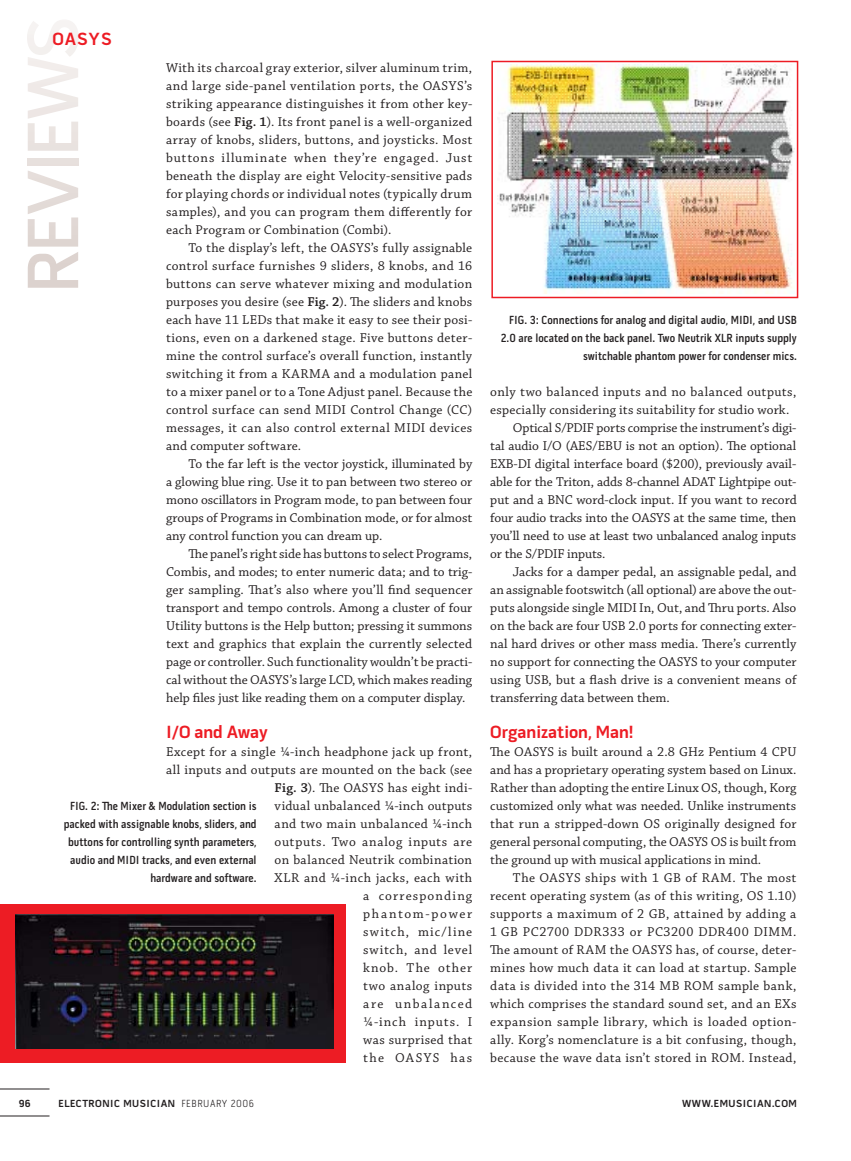
<style>
.page{position:relative;width:851px;height:1161px;background:#fff}
.page>*{position:absolute;margin:0;border:0;box-sizing:border-box;transform-origin:0 0}
.t1{font:700 18px "Pill Gothic 600 mg";color:#ed1c24}
.t2{font:13.5px/18px "Chaparral Pro";letter-spacing:.005em;color:#231f20;text-align:justify}
.t3{font:13.5px/18px "Chaparral Pro";letter-spacing:.04em;color:#231f20;text-align:right}
.t4{font:13.5px "Chaparral Pro";letter-spacing:.03em;color:#231f20}
.t5{font:600 12px/18px "Pill Gothic Cn 300 mg";color:#231f20;text-align:right}
.t6{font:700 10.5px "Pill Gothic 600 mg";letter-spacing:.05em;color:#231f20}
.s1{font-weight:600}
.s2{font-family:"Pill Gothic Cn 300 mg";font-weight:300}
</style>
<div class="page">
<svg style="left:28px;top:171px;width:50px;height:117px"></svg>
<div style="left:28px;top:158px;width:50px;height:8px;background:#e7e0dd"></div>
<svg style="left:27px;top:20px;width:52px;height:131px"></svg>
<div style="left:0;top:904px;width:345px;height:158px;background:#ed1c24"></div>
<img style="left:15px;top:914px;width:318px;height:134px">
<img style="left:499px;top:65px;width:295px;height:229px">
<div style="left:491px;top:61px;width:307px;height:237px;border:2px solid #ed1c24"></div>
<hr style="left:0;top:1089px;width:50px;height:1px;background:#231f20">
<hr style="left:0;top:1116px;width:50px;height:1px;background:#231f20">
<h1 class="t1" style="left:52px;top:32px;width:60px">OASYS</h1>
<p class="t2" style="left:166px;top:59px;width:308px">With its charcoal gray exterior, silver aluminum trim, and large side-panel ventilation ports, the OASYS’s striking appearance distinguishes it from other key&shy;boards (see <span class="s1">Fig. 1</span>). Its front panel is a well-- organized array of knobs, sliders, buttons, and joysticks. Most buttons illuminate when they’re engaged. Just beneath the display are eight Velocity-sensitive pads for playing chords or individual notes (typically drum samples), and you can program them differently for each Program or Combination (Combi).</p>
<p class="t2" style="left:166px;top:239px;width:308px;text-indent:22px">To the display’s left, the OASYS’s fully assignable control surface furnishes 9 sliders, 8 knobs, and 16 buttons can serve whatever mixing and modulation purposes you desire (see <span class="s1">Fig. 2</span>). The sliders and knobs each have 11 LEDs that make it easy to see their posi&shy;tions, even on a darkened stage. Five buttons deter&shy;mine the control surface’s overall function, instantly switching it from a KARMA and a modulation panel to a mixer panel or to a Tone Adjust panel. Because the control surface can send MIDI Control Change (CC) messages, it can also control external MIDI devices and computer software.</p>
<p class="t2" style="left:166px;top:455px;width:308px;text-indent:22px">To the far left is the vector joystick, illuminated by a glowing blue ring. Use it to pan between two stereo or mono oscillators in Program mode, to pan between four groups of Programs in Combination mode, or for almost any control function you can dream up.</p>
<p class="t2" style="left:166px;top:545px;width:308px;text-indent:22px">The panel’s right side has buttons to select Programs, Combis, and modes; to enter numeric data; and to trig&shy;ger sampling. That’s also where you’ll find sequencer transport and tempo controls. Among a cluster of four Utility buttons is the Help button; pressing it summons text and graphics that explain the currently selected page or controller. Such functionality wouldn’t be practi&shy;cal without the OASYS’s large LCD, which makes reading help files just like reading them on a computer display.</p>
<h1 class="t1" style="left:166px;top:725px;width:103px">I/O AND AWAY</h1>
<p class="t3" style="left:166px;top:743px;width:308px">Except for a single ¼-inch headphone jack up front, all inputs and outputs are mounted on the back (see<br><span class="s1">Fig. 3</span>). The OASYS has eight indi-<br>vidual unbalanced ¼-inch outputs<br>and two main unbalanced ¼-inch<br>outputs. Two analog inputs are<br>on balanced Neutrik combination<br>XLR and ¼-inch jacks, each with<br>a corresponding<br>phantom-power<br>switch, mic/line<br>switch, and level<br>knob. The other<br>two analog inputs<br>are unbalanced<br>¼-inch inputs. I<br>was surprised that<br>the OASYS has</p>
<p class="t5" style="left:64px;top:798px;width:194px">FIG. 2: The Mixer &amp; Modulation section is packed with assignable knobs, sliders, and buttons for controlling synth parameters, audio and MIDI tracks, and even external hardware and software.</p>
<p class="t5" style="left:501px;top:312px;width:297px">FIG. 3: Connections for analog and digital audio, MIDI, and USB<br>2.0 are located on the back panel. Two Neutrik XLR inputs supply switchable phantom power for condenser mics.</p>
<p class="t4" style="left:490px;top:384px;width:307px">only two balanced inputs and no balanced outputs,</p>
<p class="t2" style="left:490px;top:401px;width:300px">especially considering its suitability for studio work.</p>
<p class="t2" style="left:513px;top:419px;width:285px">Optical S/PDIF ports comprise the instrument’s digi-</p>
<p class="t2" style="left:490px;top:437px;width:307px">tal audio I/O (AES/EBU is not an option). The optional</p>
<p class="t2" style="left:490px;top:455px;width:308px">EXB-DI digital interface board ($200), previously avail-</p>
<p class="t2" style="left:490px;top:473px;width:308px">able for the Triton, adds 8-channel ADAT Lightpipe out-</p>
<p class="t2" style="left:490px;top:491px;width:308px">put and a BNC word-clock input. If you want to record</p>
<p class="t2" style="left:490px;top:509px;width:307px">four audio tracks into the OASYS at the same time, then</p>
<p class="t2" style="left:490px;top:527px;width:307px">you’ll need to use at least two unbalanced analog inputs</p>
<p class="t2" style="left:490px;top:545px;width:117px">or the S/PDIF inputs.</p>
<p class="t2" style="left:513px;top:563px;width:285px">Jacks for a damper pedal, an assignable pedal, and</p>
<p class="t2" style="left:490px;top:581px;width:308px">an assignable footswitch (all optional) are above the out-</p>
<p class="t2" style="left:490px;top:599px;width:307px">puts alongside single MIDI In, Out, and Thru ports. Also</p>
<p class="t2" style="left:490px;top:617px;width:308px">on the back are four USB 2.0 ports for connecting exter-</p>
<p class="t2" style="left:490px;top:635px;width:307px">nal hard drives or other mass media. There’s currently</p>
<p class="t2" style="left:490px;top:653px;width:307px">no support for connecting the OASYS to your computer</p>
<p class="t2" style="left:490px;top:671px;width:308px">using USB, but a flash drive is a convenient means of</p>
<p class="t2" style="left:490px;top:689px;width:181px">transferring data between them.</p>
<h1 class="t1" style="left:490px;top:725px;width:145px">ORGANIZATION, MAN!</h1>
<p class="t2" style="left:490px;top:743px;width:308px">The OASYS is built around a 2.8 GHz Pentium 4 CPU and has a proprietary operating system based on Linux.<br>Rather than adopting the entire Linux OS, though, Korg customized only what was needed. Unlike instruments that run a stripped-down OS originally designed for general personal computing, the OASYS OS is built from the ground up with musical applications in mind.</p>
<p class="t2" style="left:490px;top:869px;width:308px;text-indent:22px">The OASYS ships with 1 GB of RAM. The most recent operating system (as of this writing, OS 1.10) supports a maximum of 2 GB, attained by adding a 1 GB PC2700 DDR333 or PC3200 DDR400 DIMM.<br>The amount of RAM the OASYS has, of course, deter&shy;mines how much data it can load at startup. Sample data is divided into the 314 MB ROM sample bank, which comprises the standard sound set, and an EXs expansion sample library, which is loaded option&shy;ally. Korg’s nomenclature is a bit confusing, though, because the wave data isn’t stored in ROM. Instead,</p>
<p class="t6" style="left:19px;top:1099px;width:13px">96</p>
<p class="t6" style="left:58px;top:1099px;width:197px">ELECTRONIC MUSICIAN <span class="s2">FEBRUARY 2006</span></p>
<p class="t6" style="left:682px;top:1099px;width:116px">WWW.EMUSI CIAN.COM</p>
</div>
